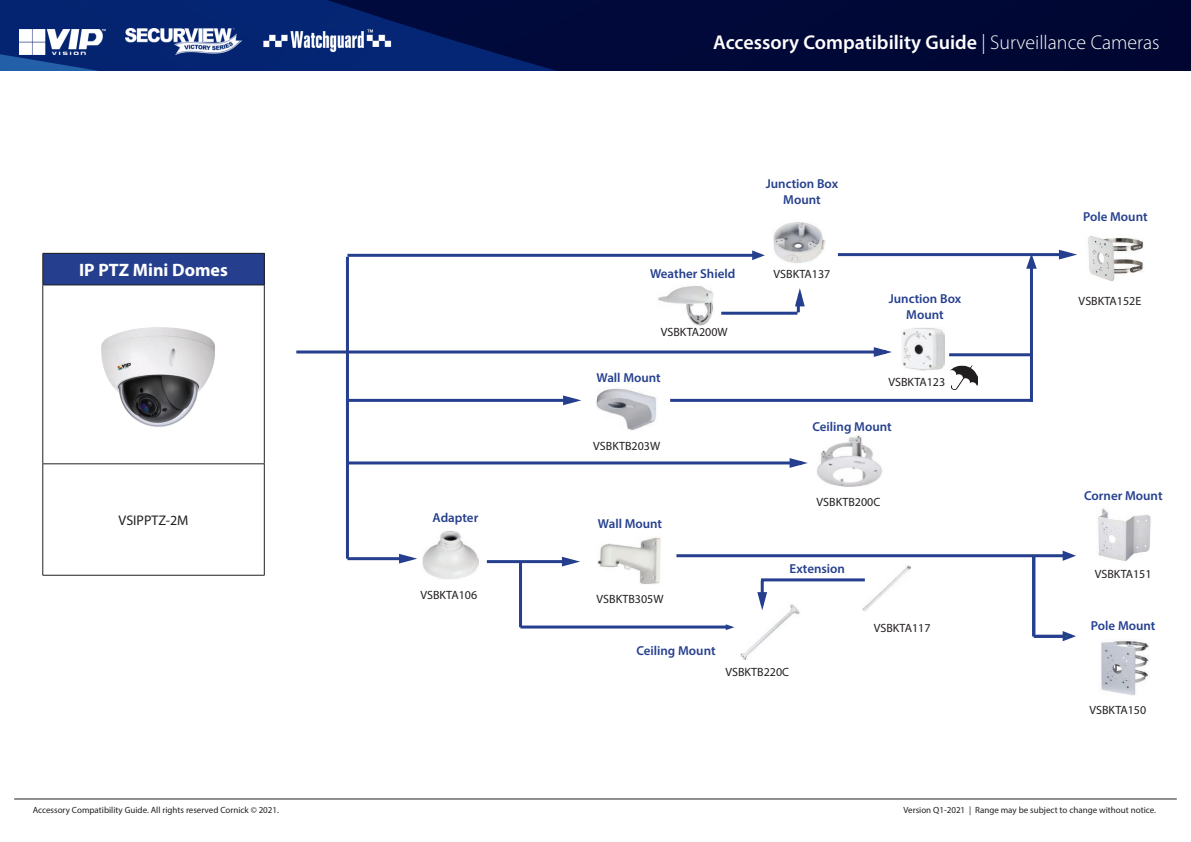
<style>
.page{position:relative;width:1191px;height:842px;background:#fff}
.page>*{position:absolute;margin:0;border:0;box-sizing:border-box;transform-origin:0 0}
.t1{font:600 20px "Myriad Pro";color:#fff}
.t2{font:700 18px "Myriad Pro";color:#fff}
.t3{font:14px "Myriad Pro";color:#231f20}
.t4{font:600 13px/15.6px "Myriad Pro";color:#253f8e;text-align:center}
.t5{font:12px "Myriad Pro";color:#231f20}
.t6{font:9px "Myriad Pro";color:#231f20}
.s1{font-weight:300}
</style>
<div class="page">
<hr style="left:14px;top:799px;width:1162px;height:1px;background:#231f20">
<svg style="left:0;top:0;width:1191px;height:71px;background:#011149"></svg>
<img style="left:19px;top:29px;width:87px;height:25px">
<img style="left:126px;top:28px;width:116px;height:26px">
<img style="left:260px;top:28px;width:131px;height:26px">
<div style="left:43px;top:253px;width:221px;height:32px;background:#253f8e"></div>
<hr style="left:43px;top:253px;width:221px;height:1px;background:#231f20">
<hr style="left:43px;top:254px;width:1px;height:31px;background:#231f20">
<hr style="left:264px;top:254px;width:1px;height:31px;background:#231f20">
<hr style="left:43px;top:285px;width:221px;height:1px;background:#231f20">
<hr style="left:43px;top:285px;width:1px;height:179px;background:#231f20">
<hr style="left:264px;top:285px;width:1px;height:179px;background:#231f20">
<hr style="left:43px;top:464px;width:221px;height:1px;background:#231f20">
<hr style="left:43px;top:464px;width:1px;height:111px;background:#231f20">
<hr style="left:264px;top:464px;width:1px;height:111px;background:#231f20">
<hr style="left:43px;top:575px;width:221px;height:1px;background:#231f20">
<img style="left:101px;top:327px;width:114px;height:100px">
<hr style="left:670px;top:399px;width:363px;height:3px;background:#253f8e">
<hr style="left:1032px;top:556px;width:3px;height:80px;background:#253f8e">
<svg style="left:1056px;top:249px;width:21px;height:11px"></svg>
<hr style="left:838px;top:253px;width:222px;height:3px;background:#253f8e">
<img style="left:596px;top:388px;width:60px;height:42px">
<img style="left:1088px;top:236px;width:56px;height:45px">
<hr style="left:347px;top:254px;width:406px;height:3px;background:#253f8e">
<svg style="left:750px;top:250px;width:15px;height:11px"></svg>
<hr style="left:347px;top:399px;width:217px;height:3px;background:#253f8e">
<svg style="left:561px;top:395px;width:20px;height:11px"></svg>
<img style="left:423px;top:531px;width:56px;height:48px">
<hr style="left:347px;top:557px;width:59px;height:3px;background:#253f8e">
<svg style="left:397px;top:553px;width:26px;height:12px"></svg>
<hr style="left:487px;top:560px;width:76px;height:3px;background:#253f8e">
<svg style="left:560px;top:556px;width:20px;height:11px"></svg>
<img style="left:597px;top:537px;width:64px;height:47px">
<img style="left:740px;top:604px;width:60px;height:55px">
<img style="left:862px;top:564px;width:48px;height:47px">
<hr style="left:519px;top:561px;width:3px;height:66px;background:#253f8e">
<hr style="left:520px;top:625px;width:207px;height:3px;background:#253f8e">
<svg style="left:725px;top:624px;width:9px;height:6px"></svg>
<hr style="left:761px;top:578px;width:104px;height:3px;background:#253f8e">
<svg style="left:755px;top:581px;width:14px;height:35px"></svg>
<img style="left:1098px;top:508px;width:53px;height:53px">
<hr style="left:676px;top:554px;width:387px;height:3px;background:#253f8e">
<svg style="left:1060px;top:550px;width:16px;height:11px"></svg>
<img style="left:1101px;top:640px;width:48px;height:55px">
<img style="left:817px;top:436px;width:65px;height:51px">
<hr style="left:296px;top:350px;width:580px;height:3px;background:#253f8e">
<svg style="left:871px;top:347px;width:21px;height:10px"></svg>
<img style="left:773px;top:222px;width:52px;height:41px">
<img style="left:901px;top:327px;width:43px;height:44px">
<hr style="left:347px;top:461px;width:444px;height:3px;background:#253f8e">
<svg style="left:787px;top:458px;width:21px;height:10px"></svg>
<hr style="left:949px;top:353px;width:83px;height:3px;background:#253f8e">
<img style="left:658px;top:286px;width:56px;height:39px">
<hr style="left:721px;top:312px;width:76px;height:3px;background:#253f8e">
<svg style="left:793px;top:288px;width:12px;height:24px"></svg>
<hr style="left:1033px;top:635px;width:31px;height:3px;background:#253f8e">
<svg style="left:1060px;top:631px;width:16px;height:11px"></svg>
<hr style="left:346px;top:257px;width:3px;height:302px;background:#253f8e">
<img style="left:950px;top:365px;width:27px;height:25px">
<hr style="left:1030px;top:266px;width:3px;height:136px;background:#253f8e">
<svg style="left:1024px;top:253px;width:14px;height:16px"></svg>
<h1 class="t1" style="left:713px;top:29px;width:448px">Accessory Compatibility Guide <span class="s1">| Surveillance Cameras</span></h1>
<h2 class="t2" style="left:79px;top:258px;width:150px">IP PTZ Mini Domes</h2>
<p class="t3" style="left:118px;top:511px;width:72px">VSIPPTZ-2M</p>
<p class="t4" style="left:650px;top:266px;width:87px">Weather Shield</p>
<p class="t5" style="left:661px;top:325px;width:68px">VSBKTA200W</p>
<p class="t4" style="left:596px;top:369px;width:66px">Wall Mount</p>
<p class="t4" style="left:432px;top:509px;width:47px">Adapter</p>
<p class="t5" style="left:593px;top:439px;width:68px">VSBKTB203W</p>
<p class="t4" style="left:598px;top:516px;width:66px">Wall Mount</p>
<p class="t5" style="left:420px;top:587px;width:58px">VSBKTA106</p>
<p class="t5" style="left:596px;top:591px;width:68px">VSBKTB305W</p>
<p class="t4" style="left:636px;top:642px;width:81px">Ceiling Mount</p>
<p class="t4" style="left:765px;top:176px;width:74px">Junction Box<br>Mount</p>
<p class="t5" style="left:773px;top:266px;width:58px">VSBKTA137</p>
<p class="t4" style="left:888px;top:291px;width:74px">Junction Box<br>Mount</p>
<p class="t5" style="left:888px;top:375px;width:58px">VSBKTA123</p>
<p class="t4" style="left:812px;top:419px;width:81px">Ceiling Mount</p>
<p class="t5" style="left:816px;top:495px;width:65px">VSBKTB200C</p>
<p class="t4" style="left:789px;top:560px;width:57px">Extension</p>
<p class="t5" style="left:873px;top:620px;width:58px">VSBKTA117</p>
<p class="t5" style="left:725px;top:665px;width:65px">VSBKTB220C</p>
<p class="t4" style="left:1083px;top:208px;width:66px">Pole Mount</p>
<p class="t5" style="left:1078px;top:293px;width:64px">VSBKTA152E</p>
<p class="t4" style="left:1084px;top:487px;width:80px">Corner Mount</p>
<p class="t5" style="left:1094px;top:567px;width:58px">VSBKTA151</p>
<p class="t4" style="left:1091px;top:617px;width:66px">Pole Mount</p>
<p class="t5" style="left:1089px;top:702px;width:58px">VSBKTA150</p>
<p class="t6" style="left:33px;top:804px;width:248px">Accessory Compatibility Guide. All rights reserved Cornick © 2021.</p>
<p class="t6" style="left:903px;top:804px;width:254px">Version Q1-2021 | Range may be subject to change without notice.</p>
</div>
